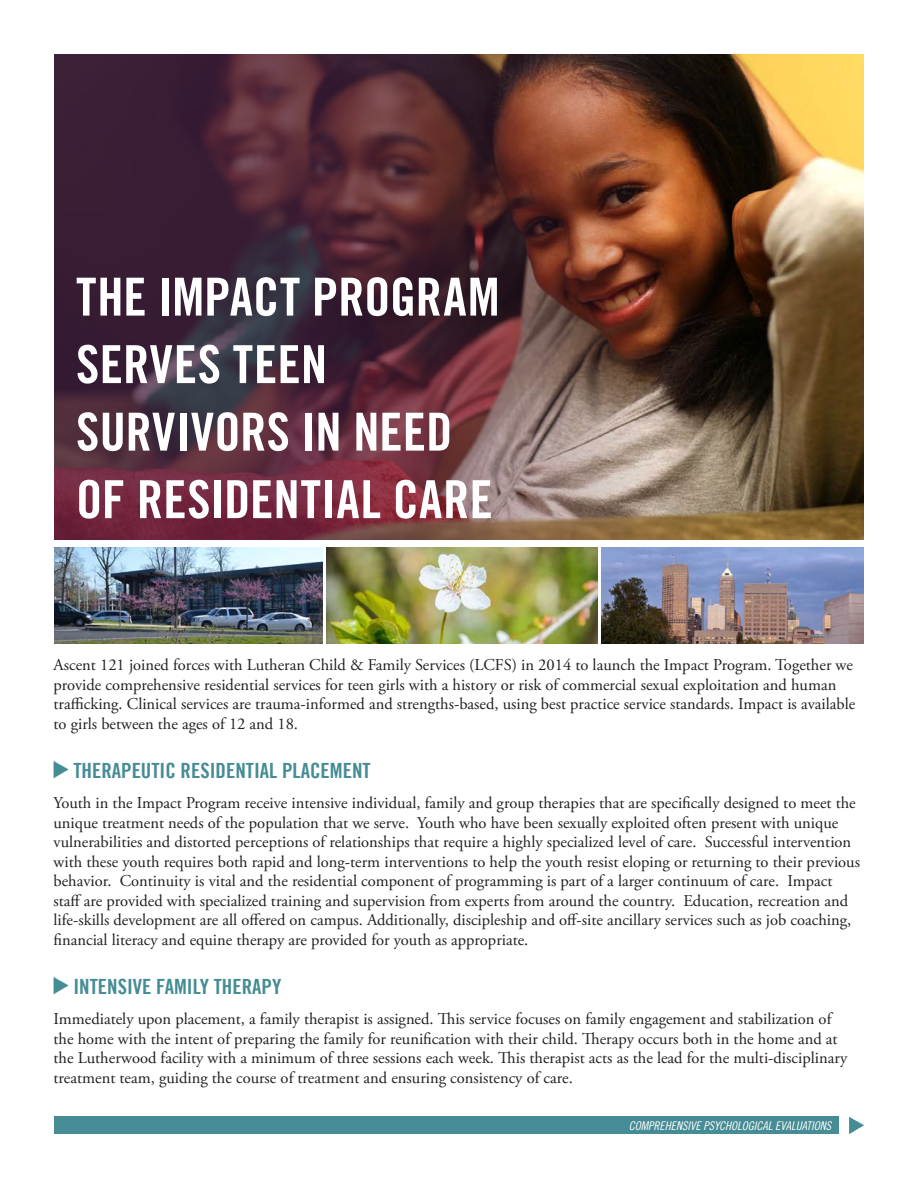
<style>
.page{position:relative;width:918px;height:1188px;background:#fff}
.page>*{position:absolute;margin:0;border:0;box-sizing:border-box;transform-origin:0 0}
.t1{font:52.5px/67.5px "Trade Gothic LT Bold Cond Twenty";letter-spacing:.005em;color:#fff}
.Paragraph_Header{font:21px "Trade Gothic LT Bold Cond Twenty";color:#468c94}
.Body_Copy{font:16.5px/19.5px "Adobe Garamond Pro";color:#231f20}
.Paragraph_Header-2{font:12px "Trade Gothic LT Cond Eighteen Obl";color:#fff}
</style>
<div class="page">
<img style="left:54px;top:548px;width:269px;height:96px">
<img style="left:601px;top:548px;width:263px;height:96px">
<img style="left:327px;top:547px;width:271px;height:97px">
<img style="left:54px;top:54px;width:810px;height:486px">
<img style="left:55px;top:54px;width:680px;height:486px">
<svg style="left:54px;top:761px;width:14px;height:17px"></svg>
<svg style="left:54px;top:977px;width:14px;height:17px"></svg>
<svg style="left:849px;top:1117px;width:15px;height:17px"></svg>
<div style="left:54px;top:1117px;width:785px;height:17px;background:#468c94"></div>
<p class="t1" style="left:76px;top:263px;width:425px">THE IMPACT PROGRAM</p>
<p class="t1" style="left:76px;top:330px;width:378px">SERVES TEEN<br>SURVIVORS IN NEED</p>
<p class="t1" style="left:76px;top:465px;width:418px">OF RESIDENTIAL CARE</p>
<p class="Body_Copy" style="left:54px;top:656px;width:803px">Ascent 121 joined forces with Lutheran Child &amp; Family Services (LCFS) in 2014 to launch the Impact Program. Together we provide comprehensive residential services for teen girls with a history or risk of commercial sexual exploitation and human trafficking. Clinical services are trauma-informed and strengths-based, using best practice service standards. Impact is available to girls between the ages of 12 and 18.</p>
<p class="Paragraph_Header" style="left:73px;top:758px;width:299px">THERAPEUTIC RESIDENTIAL PLACEMENT</p>
<p class="Body_Copy" style="left:54px;top:794px;width:808px">Youth in the Impact Program receive intensive individual, family and group therapies that are specifically designed to meet the unique treatment needs of the population that we serve. Youth who have been sexually exploited often present with unique vulnerabilities and distorted perceptions of relationships that require a highly specialized level of care. Successful intervention with these youth requires both rapid and long-term interventions to help the youth resist eloping or returning to their previous behavior. Continuity is vital and the residential component of programming is part of a larger continuum of care. Impact staff are provided with specialized training and supervision from experts from around the country. Education, recreation and life-skills development are all offered on campus. Additionally, discipleship and off-site ancillary services such as job coaching, financial literacy and equine therapy are provided for youth as appropriate.</p>
<p class="Paragraph_Header" style="left:73px;top:974px;width:209px">INTENSIVE FAMILY THERAPY</p>
<p class="Body_Copy" style="left:54px;top:1010px;width:795px">Immediately upon placement, a family therapist is assigned. This service focuses on family engagement and stabilization of the home with the intent of preparing the family for reunification with their child. Therapy occurs both in the home and at the Lutherwood facility with a minimum of three sessions each week. This therapist acts as the lead for the multi-disciplinary treatment team, guiding the course of treatment and ensuring consistency of care.</p>
<p class="Paragraph_Header-2" style="left:629px;top:1118px;width:204px">COMPREHENSIVE PSYCHOLOGICAL EVALUATIONS</p>
</div>
